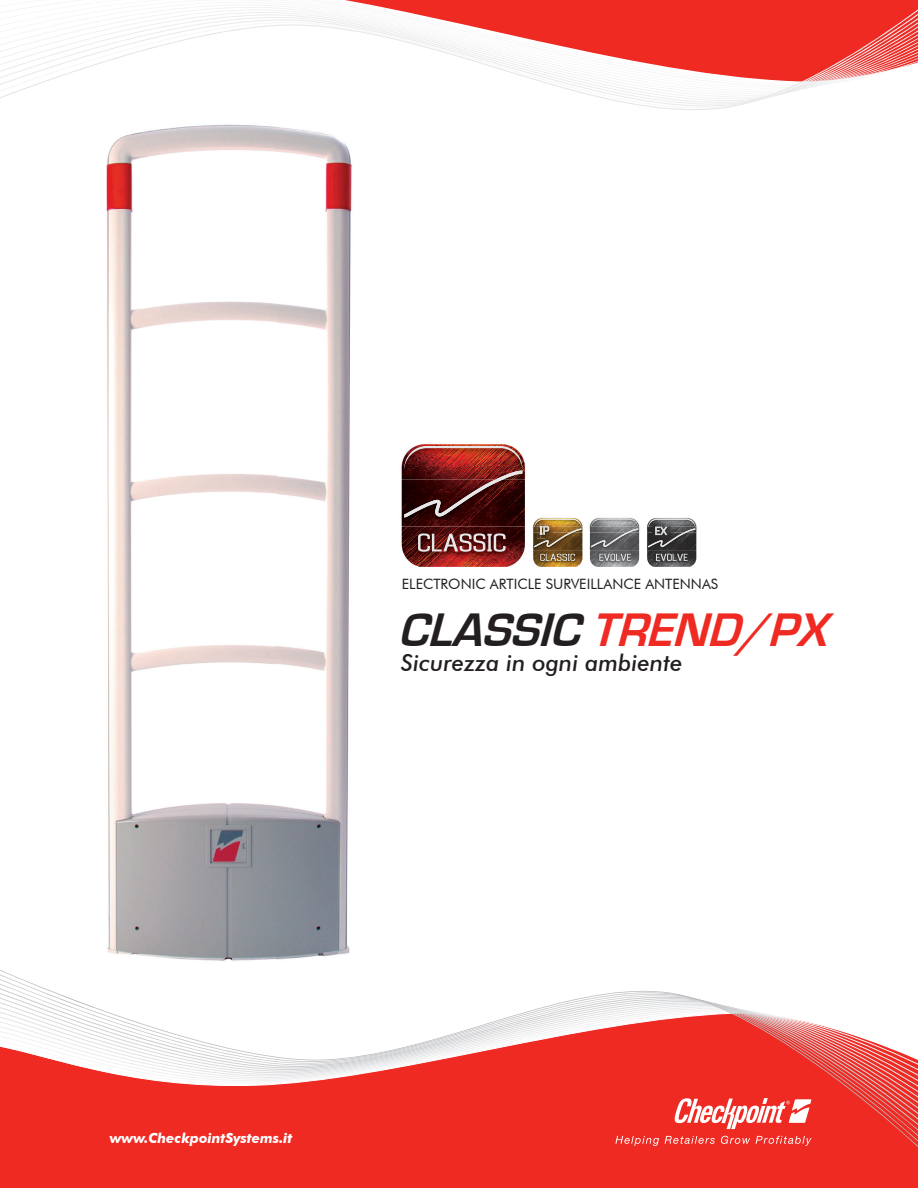
<style>
.page{position:relative;width:918px;height:1188px;background:#fff}
.page>*{position:absolute;margin:0;border:0;box-sizing:border-box;transform-origin:0 0}
.t1{font:italic 700 48.45px "Eurostile";color:#ee2a23}
.t2{font:italic 500 23.25px "Futura BT";color:#231f20}
.t3{font:14.25px "Futura BT";color:#231f20}
.t4{font:italic 700 13.8px "Futura BT";color:#fff}
.s1{color:#231f20}
</style>
<div class="page">
<svg style="left:0;top:0;width:918px;height:110px"></svg>
<div style="left:0;top:1162px;width:918px;height:26px;background:#ee2a23"></div>
<svg style="left:0;top:970px;width:918px;height:192px;fill:#ee2a23"></svg>
<svg style="left:673px;top:1098px;width:138px;height:31px"></svg>
<svg style="left:615px;top:1136px;width:44px;height:10px"></svg>
<svg style="left:665px;top:1136px;width:50px;height:8px"></svg>
<svg style="left:721px;top:1136px;width:29px;height:8px"></svg>
<svg style="left:756px;top:1136px;width:55px;height:10px"></svg>
<img style="left:590px;top:551px;width:49px;height:16px">
<img style="left:589px;top:532px;width:51px;height:19px">
<img style="left:589px;top:517px;width:51px;height:10px">
<img style="left:589px;top:527px;width:51px;height:5px">
<svg style="left:591px;top:519px;width:47px;height:28px"></svg>
<img style="left:597px;top:552px;width:37px;height:13px">
<svg style="left:599px;top:554px;width:32px;height:7px"></svg>
<img style="left:647px;top:551px;width:49px;height:16px">
<img style="left:654px;top:553px;width:34px;height:10px">
<svg style="left:656px;top:554px;width:32px;height:7px"></svg>
<img style="left:647px;top:518px;width:50px;height:33px">
<img style="left:647px;top:527px;width:50px;height:5px">
<svg style="left:648px;top:519px;width:47px;height:28px"></svg>
<img style="left:533px;top:551px;width:49px;height:16px">
<img style="left:533px;top:532px;width:50px;height:19px">
<img style="left:533px;top:517px;width:50px;height:10px">
<img style="left:533px;top:527px;width:50px;height:5px">
<img style="left:538px;top:552px;width:40px;height:13px">
<svg style="left:540px;top:554px;width:35px;height:7px"></svg>
<svg style="left:534px;top:519px;width:47px;height:28px"></svg>
<img style="left:402px;top:527px;width:123px;height:40px">
<img style="left:401px;top:480px;width:124px;height:47px">
<img style="left:401px;top:444px;width:124px;height:22px">
<img style="left:401px;top:466px;width:125px;height:14px">
<svg style="left:404px;top:446px;width:118px;height:71px;background:#6b2725"></svg>
<img style="left:411px;top:529px;width:101px;height:32px">
<svg style="left:418px;top:533px;width:88px;height:19px;background:#885b5b"></svg>
<img style="left:60px;top:95px;width:324px;height:913px">
<img style="left:60px;top:994px;width:36px;height:14px">
<p class="t3" style="left:402px;top:575px;width:318px">ELECTRONIC ARTICLE SURVEILLANCE ANTENNAS</p>
<h1 class="t1" style="left:398px;top:603px;width:444px"><span class="s1">CLASSIC</span> TREND/ PX</h1>
<h2 class="t2" style="left:401px;top:649px;width:283px">Sicurezza in ogni ambiente</h2>
<p class="t4" style="left:110px;top:1130px;width:184px">www.CheckpointSystems.it</p>
</div>
